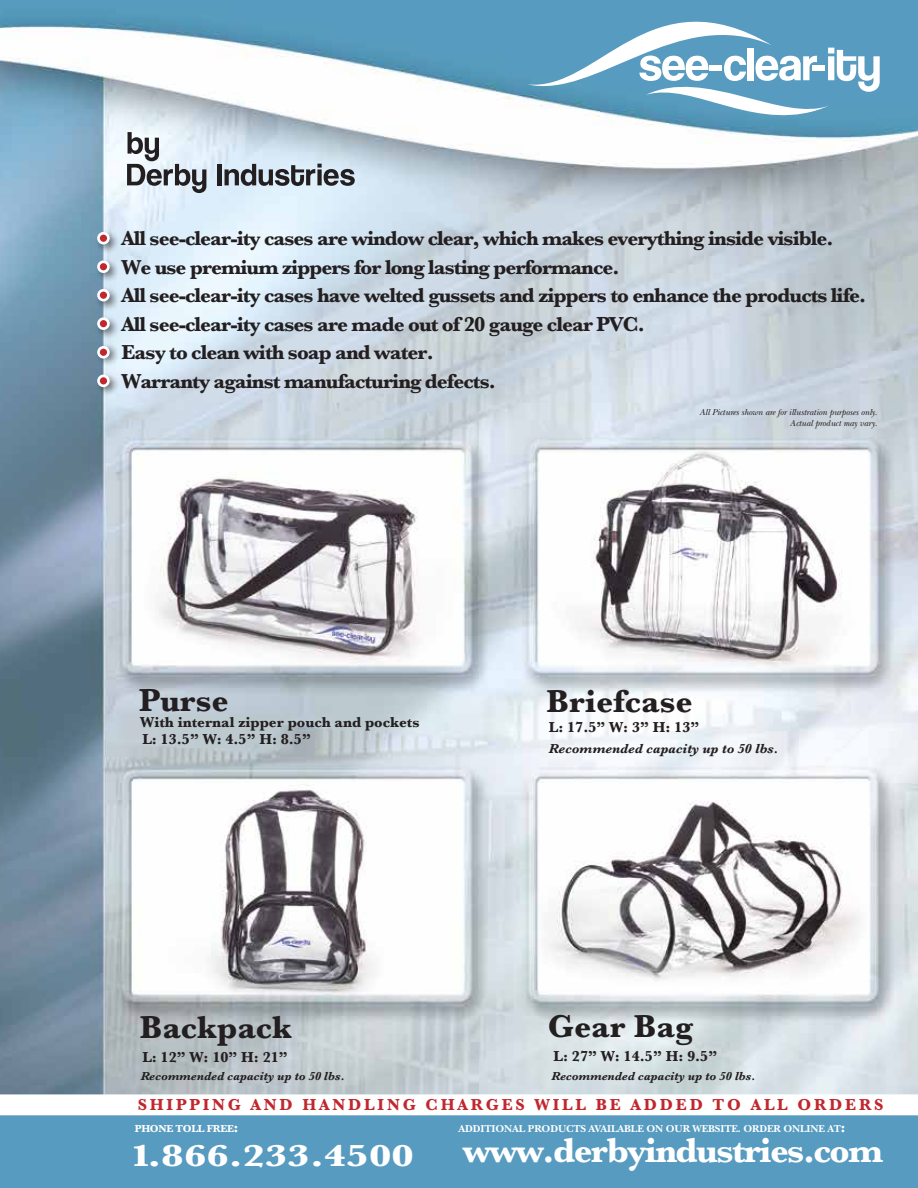
<style>
.page{position:relative;width:918px;height:1188px;background:#fff}
.page>*{position:absolute;margin:0;border:0;box-sizing:border-box;transform-origin:0 0}
.t1{font:700 36px "Baskerville";letter-spacing:-.04em;color:#fff}
.t2{font:700 33px "Baskerville";color:#231f20}
.t3{font:700 31.5px "Baskerville";color:#fff;scale:1.32 1}
.t4{font:700 21px/28.5px "Baskerville";letter-spacing:-.045em;color:#231f20}
.t5{font:700 16.5px "Baskerville";letter-spacing:.17em;color:#c1272d}
.t6{font:700 15px "Baskerville";color:#231f20}
.t7{font:700 15px "Baskerville";color:#fff}
.t8{font:italic 700 13.5px "Baskerville";color:#231f20}
.t9{font:italic 700 12px "Baskerville";color:#231f20}
.t10{font:700 10.5px "New Baskerville";letter-spacing:-.01em;color:#fff}
.t11{font:700 10.5px "Baskerville";letter-spacing:-.03em;color:#fff}
.t12{font:italic 9px/10.8px "New Baskerville";letter-spacing:-.01em;color:#231f20;text-align:right}
.s1{font-size:15px}
</style>
<div class="page">
<img style="left:0;top:0;width:918px;height:1188px">
<svg style="left:127px;top:132px;width:79px;height:61px;background:#b3bac0"></svg>
<div style="left:217px;top:164px;width:5px;height:21px;background:#231f20"></div>
<svg style="left:225px;top:164px;width:130px;height:22px;background:#889098"></svg>
<svg style="left:528px;top:0;width:352px;height:137px"></svg>
<img style="left:92px;top:227px;width:30px;height:28px">
<div style="left:99px;top:233px;width:9px;height:10px;background:#c1272d;border-radius:50%"></div>
<div style="left:97px;top:232px;width:13px;height:12px;border:3px solid #fff;border-radius:50%"></div>
<img style="left:92px;top:255px;width:30px;height:29px">
<div style="left:99px;top:262px;width:9px;height:10px;background:#c1272d;border-radius:50%"></div>
<div style="left:97px;top:260px;width:13px;height:13px;border:3px solid #fff;border-radius:50%"></div>
<img style="left:92px;top:284px;width:30px;height:28px">
<div style="left:99px;top:290px;width:9px;height:10px;background:#c1272d;border-radius:50%"></div>
<div style="left:97px;top:289px;width:13px;height:12px;border:3px solid #fff;border-radius:50%"></div>
<img style="left:92px;top:312px;width:30px;height:27px">
<div style="left:99px;top:319px;width:9px;height:10px;background:#c1272d;border-radius:50%"></div>
<div style="left:97px;top:317px;width:13px;height:13px;border:3px solid #fff;border-radius:50%"></div>
<img style="left:92px;top:339px;width:30px;height:61px">
<div style="left:99px;top:347px;width:9px;height:10px;background:#c1272d;border-radius:50%"></div>
<div style="left:97px;top:346px;width:13px;height:13px;border:3px solid #fff;border-radius:50%"></div>
<div style="left:99px;top:376px;width:9px;height:10px;background:#c1272d;border-radius:50%"></div>
<div style="left:97px;top:375px;width:13px;height:12px;border:3px solid #fff;border-radius:50%"></div>
<svg style="left:0;top:1094px;width:918px;height:21px"></svg>
<p class="t4" style="left:122px;top:224px;width:746px">All see-clear-ity cases are window clear, which makes everything inside visible.<br>We use premium zippers for long lasting performance.<br>All see-clear-ity cases have welted gussets and zippers to enhance the products life.<br>All see-clear-ity cases are made out of 20 gauge clear PVC.<br>Easy to clean with soap and water.<br>Warranty against manufacturing defects.</p>
<p class="t12" style="left:700px;top:407px;width:179px">All Pictures shown are for illustration purposes only.<br>Actual product may vary.</p>
<h2 class="t2" style="left:139px;top:677px;width:91px">Purse</h2>
<h2 class="t2" style="left:547px;top:678px;width:148px">Briefcase</h2>
<p class="t6" style="left:140px;top:712px;width:281px">With internal zipper pouch and pockets</p>
<p class="t6" style="left:142px;top:729px;width:170px">L: 13.5” W: 4.5” H: 8.5”</p>
<p class="t6" style="left:549px;top:716px;width:152px">L: 17.5” W: 3” H: 13”</p>
<p class="t8" style="left:549px;top:739px;width:231px">Recommended capacity up to 50 lbs.</p>
<h2 class="t2" style="left:140px;top:1004px;width:154px">Backpack</h2>
<h2 class="t2" style="left:548px;top:1003px;width:147px">Gear Bag</h2>
<p class="t6" style="left:142px;top:1047px;width:147px">L: 12” W: 10” H: 21”</p>
<p class="t6" style="left:554px;top:1045px;width:165px">L: 27” W: 14.5” H: 9.5”</p>
<p class="t9" style="left:141px;top:1068px;width:206px">Recommended capacity up to 50 lbs.</p>
<p class="t9" style="left:551px;top:1068px;width:206px">Recommended capacity up to 50 lbs.</p>
<p class="t5" style="left:138px;top:1094px;width:747px">SHIPPING AND HANDLING CHARGES WILL BE ADDED TO ALL ORDERS</p>
<h3 class="t3" style="left:130px;top:1134px;width:217px">1.866.233.4500</h3>
<p class="t10" style="left:459px;top:1122px;width:384px">ADDITIONAL PRODUCTS AVAILABLE ON OUR WEBSITE. ORDER ONLINE AT</p>
<p class="t11" style="left:135px;top:1121px;width:105px">PHONE TOLL FREE<span class="s1">:</span></p>
<p class="t7" style="left:840px;top:1116px;width:7px">:</p>
<h1 class="t1" style="left:463px;top:1126px;width:422px">www.derbyindustries.com</h1>
</div>
